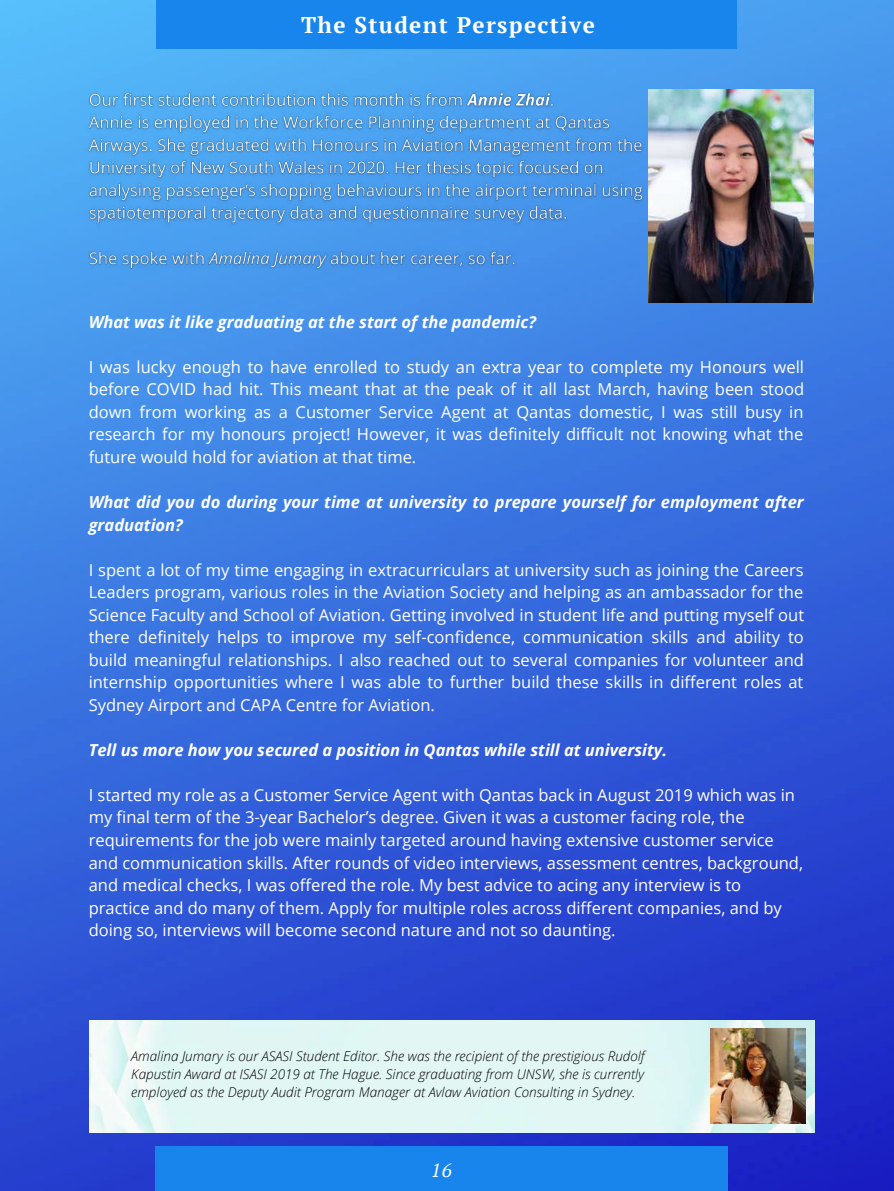
<style>
.page{position:relative;width:894px;height:1191px;background:#fff}
.page>*{position:absolute;margin:0;border:0;box-sizing:border-box;transform-origin:0 0}
.t1{font:700 22.65px "PT Serif";letter-spacing:.06em;color:#fff}
.t2{font:italic 19.05px "PT Serif";color:#fff}
.t3{font:16.5px/22.5px "Open Sans";color:#fff;text-align:justify}
.t4{font:italic 700 16.5px/22.5px "Open Sans";color:#fff}
.t5{font:italic 300 13.5px/18px "Open Sans";color:#000;text-align:justify}
</style>
<div class="page">
<img style="left:0;top:0;width:893px;height:1190px">
<div style="left:156px;top:0;width:580px;height:49px;background:#1785eb"></div>
<div style="left:155px;top:1145px;width:572px;height:45px;background:#1785eb"></div>
<img style="left:89px;top:1020px;width:724px;height:112px">
<img style="left:710px;top:1028px;width:94px;height:95px">
<img style="left:648px;top:89px;width:164px;height:213px">
<img style="left:85px;top:83px;width:562px;height:191px">
<h1 class="t1" style="left:301px;top:10px;width:295px">The Student Perspective</h1>
<p class="t4" style="left:89px;top:310px;width:448px">What was it like graduating at the start of the pandemic?</p>
<p class="t3" style="left:89px;top:355px;width:716px">I was lucky enough to have enrolled to study an extra year to complete my Honours well before COVID had hit. This meant that at the peak of it all last March, having been stood down from working as a Customer Service Agent at Qantas domestic, I was still busy in research for my honours project! However, it was definitely difficult not knowing what the future would hold for aviation at that time.</p>
<p class="t4" style="left:89px;top:490px;width:716px">What did you do during your time at university to prepare yourself for employment after graduation?</p>
<p class="t3" style="left:89px;top:558px;width:716px">I spent a lot of my time engaging in extracurriculars at university such as joining the Careers Leaders program, various roles in the Aviation Society and helping as an ambassador for the Science Faculty and School of Aviation. Getting involved in student life and putting myself out there definitely helps to improve my self-confidence, communication skills and ability to build meaningful relationships. I also reached out to several companies for volunteer and internship opportunities where I was able to further build these skills in different roles at Sydney Airport and CAPA Centre for Aviation.</p>
<p class="t4" style="left:89px;top:738px;width:579px">Tell us more how you secured a position in Qantas while still at university.</p>
<p class="t3" style="left:89px;top:783px;width:715px;text-align:left">I started my role as a Customer Service Agent with Qantas back in August 2019 which was in my final term of the 3-year Bachelor’s degree. Given it was a customer facing role, the requirements for the job were mainly targeted around having extensive customer service and communication skills. After rounds of video interviews, assessment centres, background, and medical checks, I was offered the role. My best advice to acing any interview is to practice and do many of them. Apply for multiple roles across different companies, and by doing so, interviews will become second nature and not so daunting.</p>
<p class="t5" style="left:131px;top:1046px;width:515px">Amalina Jumary is our ASASI Student Editor. She was the recipient of the prestigious Rudolf Kapustin Award at ISASI 2019 at The Hague. Since graduating from UNSW, she is currently employed as the Deputy Audit Program Manager at Avlaw Aviation Consulting in Sydney.</p>
<p class="t2" style="left:430px;top:1157px;width:23px">16</p>
</div>
